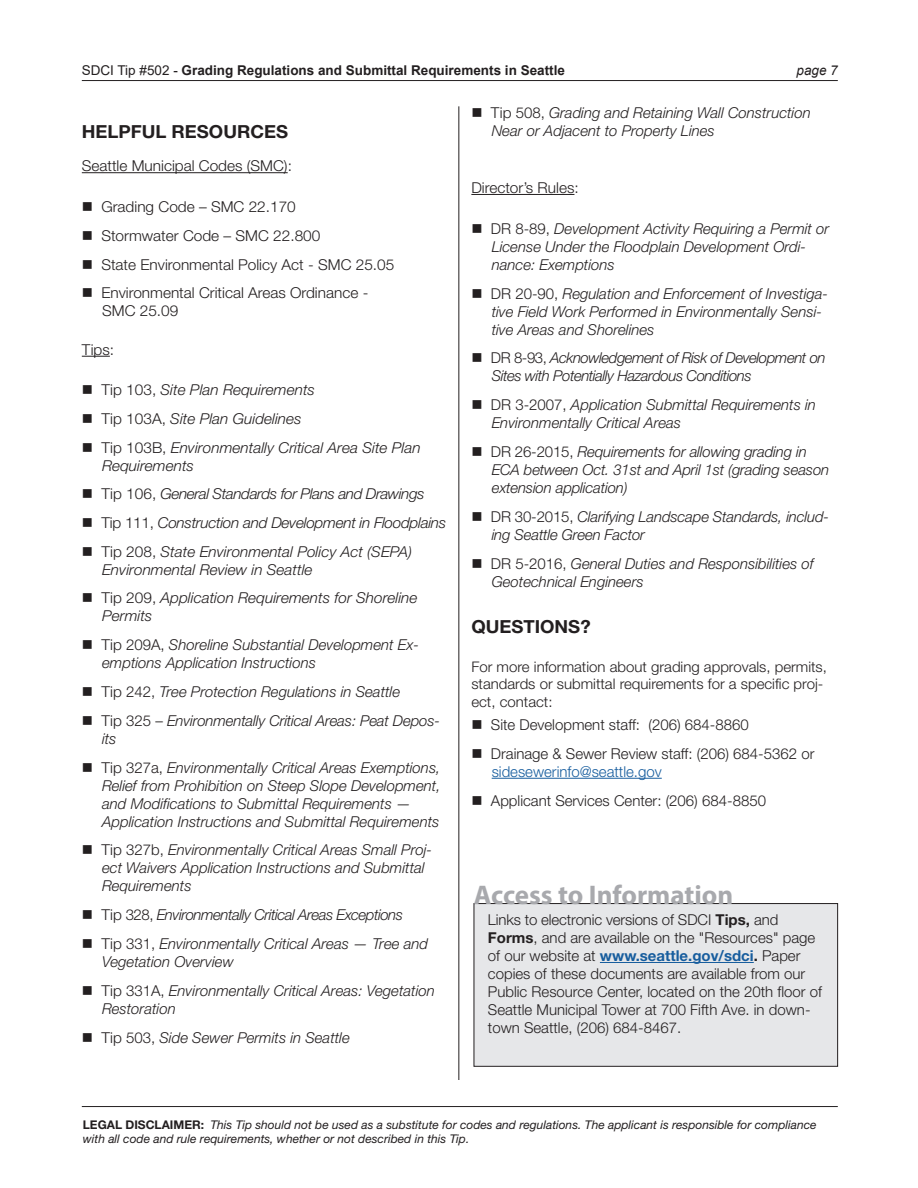
<style>
.page{position:relative;width:918px;height:1188px;background:#fff}
.page>*{position:absolute;margin:0;border:0;box-sizing:border-box;transform-origin:0 0}
.Body_text{font:700 27px "Myriad Pro";color:#a8a9ad}
.Subhead_2{font:700 18px "Helvetica Neue";color:#231f20}
.Bulleted_items{font:700 18px "Helvetica Neue";color:#231f20}
.Bulleted_items-2{font:italic 300 15px/18px "Helvetica Neue";color:#231f20}
.Body_text-2{font:300 15px/18px "Helvetica Neue";color:#231f20}
.Bulleted_items-3{font:300 15px/17.5px "Helvetica Neue";color:#231f20}
.Bulleted_items-4{font:italic 300 15px/18px "Helvetica Neue";letter-spacing:-.03em;color:#231f20}
.Subhead_2-2{font:300 15px "Helvetica Neue";color:#231f20}
.Bulleted_items-5{font:italic 300 15px "Helvetica Neue";letter-spacing:-.02em;color:#231f20}
.Subhead_2-3{font:300 14.55px/17.5px "Helvetica Neue";color:#231f20}
.t1{font:700 13.5px "Arial";color:#231f20}
.t2{font:italic 13.5px "Arial";color:#231f20}
.t3{font:italic 12px/13.5px "Helvetica Neue";color:#231f20}
.s1{font-weight:400}
.s2{font-style:normal}
.s3{color:#175d9e}
.s4{font-weight:700}
.s5{font-weight:700;color:#175d9e}
.s6{font-weight:700;font-style:normal}
</style>
<div class="page">
<hr style="left:82px;top:80px;width:756px;height:1px;background:#231f20">
<hr style="left:82px;top:1106px;width:756px;height:1px;background:#231f20">
<hr style="left:459px;top:106px;width:1px;height:974px;background:#231f20">
<hr style="left:82px;top:172px;width:206px;height:1px;background:#231f20">
<svg style="left:82px;top:356px;width:28px;height:1px"></svg>
<hr style="left:471px;top:194px;width:103px;height:1px;background:#231f20">
<hr style="left:492px;top:778px;width:170px;height:1px;background:#175d9e">
<div style="left:474px;top:904px;width:364px;height:162px;background:#e6e7e9"></div>
<div style="left:474px;top:903px;width:364px;height:163px;border:1px solid #231f20"></div>
<hr style="left:600px;top:962px;width:154px;height:1px;background:#175d9e">
<p class="t1" style="left:82px;top:61px;width:485px"><span class="s1">SDCI Tip #502 -</span> Grading Regulations and Submittal Requirements in Seattle</p>
<p class="t2" style="left:797px;top:62px;width:43px">page 7</p>
<p class="Subhead_2" style="left:82px;top:120px;width:208px">HELPFUL RESOURCES</p>
<p class="Subhead_2-2" style="left:82px;top:157px;width:212px">Seattle Municipal Codes (SMC):</p>
<p class="Bulleted_items-3" style="left:82px;top:198px;width:216px">■ Grading Code – SMC 22.170</p>
<p class="Bulleted_items-3" style="left:82px;top:226px;width:240px">■ Stormwater Code – SMC 22.800</p>
<p class="Bulleted_items-3" style="left:82px;top:255px;width:314px">■ State Environmental Policy Act - SMC 25.05</p>
<p class="Bulleted_items-3" style="left:102px;top:284px;width:268px;text-indent:-20px">■ Environmental Critical Areas Ordinance -<br>SMC 25.09</p>
<p class="Subhead_2-2" style="left:82px;top:340px;width:34px">Tips:</p>
<p class="Bulleted_items-2" style="left:82px;top:381px;width:235px">■ <span class="s2">Tip 103,</span> Site Plan Requirements</p>
<p class="Bulleted_items-2" style="left:82px;top:410px;width:221px">■ <span class="s2">Tip 103A,</span> Site Plan Guidelines</p>
<p class="Bulleted_items-2" style="left:102px;top:439px;width:320px;line-height:17.5px;text-indent:-20px">■ <span class="s2">Tip 103B,</span> Environmentally Critical Area Site Plan<br>Requirements</p>
<p class="Bulleted_items-4" style="left:82px;top:485px;width:344px">■ <span class="s2">Tip 106,</span> General Standards for Plans and Drawings</p>
<p class="Bulleted_items-5" style="left:82px;top:514px;width:366px">■ <span class="s2">Tip 111,</span> Construction and Development in Floodplains</p>
<p class="Bulleted_items-2" style="left:102px;top:543px;width:312px;line-height:17.5px;text-indent:-20px">■ <span class="s2">Tip 208,</span> State Environmental Policy Act (SEPA)<br>Environmental Review in Seattle</p>
<p class="Bulleted_items-2" style="left:102px;top:589px;width:317px;text-indent:-20px">■ <span class="s2">Tip 209,</span> Application Requirements for Shoreline<br>Permits</p>
<p class="Bulleted_items-2" style="left:102px;top:636px;width:318px;text-indent:-20px">■ <span class="s2">Tip 209A,</span> Shoreline Substantial Development Ex&shy;emptions Application Instructions</p>
<p class="Bulleted_items-2" style="left:82px;top:682px;width:320px">■ <span class="s2">Tip 242,</span> Tree Protection Regulations in Seattle</p>
<p class="Bulleted_items-2" style="left:102px;top:711px;width:339px;text-indent:-20px">■ <span class="s2">Tip 325 –</span> Environmentally Critical Areas: Peat Depos&shy;its</p>
<p class="Bulleted_items-2" style="left:102px;top:758px;width:340px;text-indent:-20px">■ <span class="s2">Tip 327a,</span> Environmentally Critical Areas Exemptions, Relief from Prohibition on Steep Slope Development, and Modifications to Submittal Requirements — Application Instructions and Submittal Requirements</p>
<p class="Bulleted_items-2" style="left:102px;top:841px;width:331px;text-indent:-20px">■ <span class="s2">Tip 327b,</span> Environmentally Critical Areas Small Proj&shy;ect Waivers Application Instructions and Submittal<br>Requirements</p>
<p class="Bulleted_items-4" style="left:82px;top:906px;width:323px">■ <span class="s2">Tip 328,</span> Environmentally Critical Areas Exceptions</p>
<p class="Bulleted_items-2" style="left:102px;top:934px;width:328px;text-indent:-20px">■ <span class="s2">Tip 331,</span> Environmentally Critical Areas — Tree and<br>Vegetation Overview</p>
<p class="Bulleted_items-2" style="left:102px;top:981px;width:334px;text-indent:-20px">■ <span class="s2">Tip 331A,</span> Environmentally Critical Areas: Vegetation<br>Restoration</p>
<p class="Bulleted_items-2" style="left:82px;top:1028px;width:270px">■ <span class="s2">Tip 503,</span> Side Sewer Permits in Seattle</p>
<p class="Bulleted_items-2" style="left:492px;top:104px;width:321px;text-indent:-20px">■ <span class="s2">Tip 508,</span> Grading and Retaining Wall Construction<br>Near or Adjacent to Property Lines</p>
<p class="Subhead_2-2" style="left:471px;top:178px;width:109px">Director’s Rules:</p>
<p class="Bulleted_items-2" style="left:492px;top:219px;width:339px;text-indent:-20px">■ <span class="s2">DR 8-89,</span> Development Activity Requiring a Permit or<br>License Under the Floodplain Development Ordi&shy;nance: Exemptions</p>
<p class="Bulleted_items-2" style="left:492px;top:284px;width:338px;text-indent:-20px">■ <span class="s2">DR 20-90,</span> Regulation and Enforcement of Investiga&shy;tive Field Work Performed in Environmentally Sensi&shy;tive Areas and Shorelines</p>
<p class="Bulleted_items-4" style="left:492px;top:349px;width:335px;text-indent:-20px">■ <span class="s2">DR 8-93,</span> Acknowledgement of Risk of Development on<br>Sites with Potentially Hazardous Conditions</p>
<p class="Bulleted_items-2" style="left:492px;top:396px;width:326px;text-indent:-20px">■ <span class="s2">DR 3-2007,</span> Application Submittal Requirements in<br>Environmentally Critical Areas</p>
<p class="Bulleted_items-2" style="left:492px;top:442px;width:339px;text-indent:-20px">■ <span class="s2">DR 26-2015,</span> Requirements for allowing grading in<br>ECA between Oct. 31st and April 1st (grading season extension application)</p>
<p class="Bulleted_items-2" style="left:492px;top:507px;width:339px;text-indent:-20px">■ <span class="s2">DR 30-2015,</span> Clarifying Landscape Standards, includ&shy;ing Seattle Green Factor</p>
<p class="Bulleted_items-2" style="left:492px;top:554px;width:324px;text-indent:-20px">■ <span class="s2">DR 5-2016,</span> General Duties and Responsibilities of<br>Geotechnical Engineers</p>
<p class="Bulleted_items" style="left:471px;top:615px;width:121px">QUESTIONS?</p>
<p class="Subhead_2-3" style="left:471px;top:657px;width:357px">For more information about grading approvals, permits, standards or submittal requirements for a specific proj&shy;ect, contact:</p>
<p class="Bulleted_items-3" style="left:471px;top:716px;width:279px">■ Site Development staff: (206) 684-8860</p>
<p class="Bulleted_items-3" style="left:492px;top:744px;width:324px;line-height:18px;text-indent:-20px">■ Drainage &amp; Sewer Review staff: (206) 684-5362 or <span class="s3">sidesewerinfo@seattle.gov</span></p>
<p class="Bulleted_items-3" style="left:471px;top:791px;width:296px">■ Applicant Services Center: (206) 684-8850</p>
<p class="Body_text" style="left:474px;top:877px;width:261px">Access to Information</p>
<p class="Body_text-2" style="left:488px;top:910px;width:336px">Links to electronic versions of SDCI <span class="s4">Tips,</span> and <span class="s4">Forms</span>, and are available on the "Resources" page of our website at <span class="s5">www.seattle.gov/sdci</span><span class="s4">.</span> Paper copies of these documents are available from our Public Resource Center, located on the 20th floor of Seattle Municipal Tower at 700 Fifth Ave. in down&shy;town Seattle, (206) 684-8467.</p>
<p class="t3" style="left:83px;top:1118px;width:735px"><span class="s6">LEGAL DISCLAIMER:</span> This Tip should not be used as a substitute for codes and regulations. The applicant is responsible for compliance with all code and rule requirements, whether or not described in this Tip.</p>
</div>
